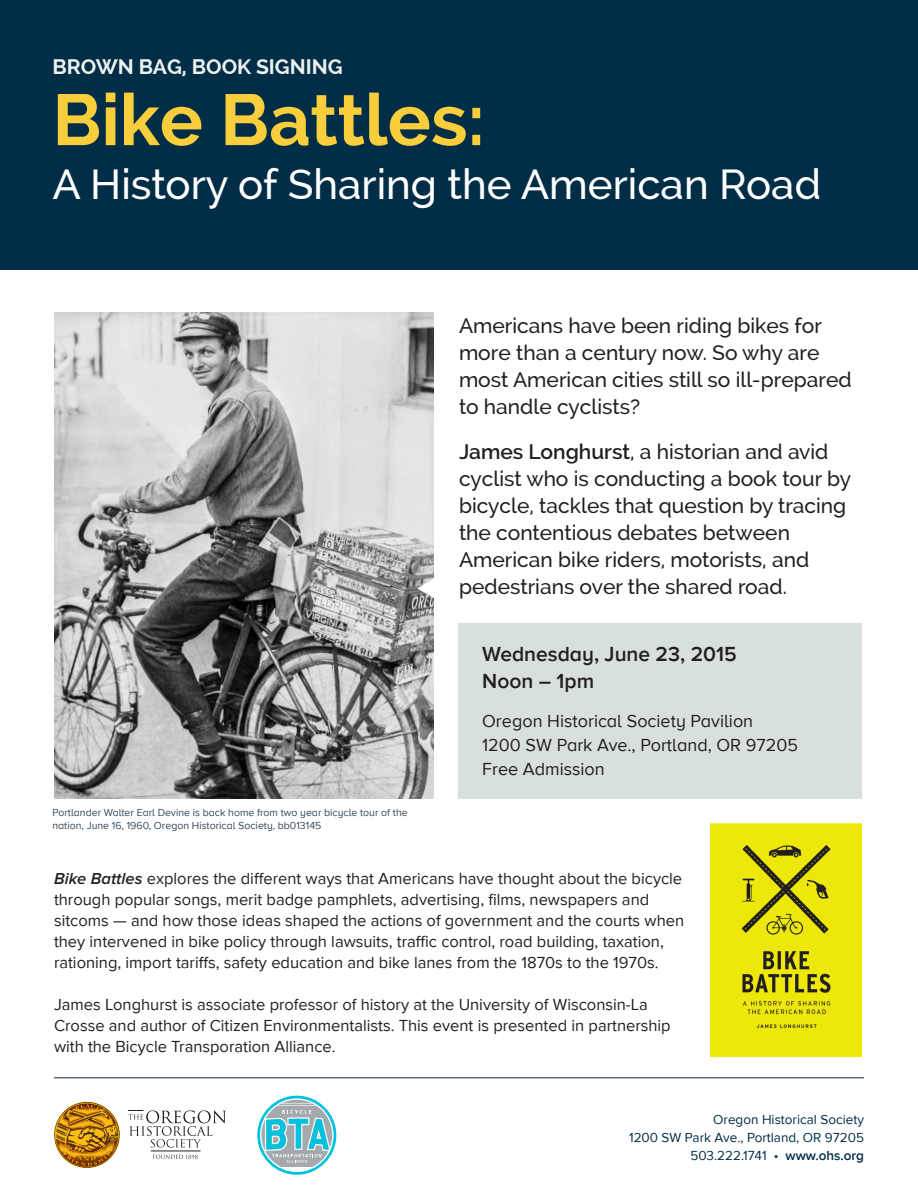
<style>
.page{position:relative;width:918px;height:1188px;background:#fff}
.page>*{position:absolute;margin:0;border:0;box-sizing:border-box;transform-origin:0 0}
.t1{font:700 72px "Raleway";color:#f8ce3c}
.t2{font:500 42px "Raleway";color:#fff}
.t3{font:500 21px/27px "Raleway";color:#231f20}
.t4{font:600 21px "Proxima Nova A";color:#231f20}
.t5{font:700 21px "Raleway";color:#edf1f1}
.t6{font:18px "Proxima Nova A";color:#231f20}
.t7{font:16.5px/21px "Proxima Nova";color:#231f20}
.t8{font:13.5px "Proxima Nova";color:#012d46}
.t9{font:10.5px/13.5px "Proxima Nova A";color:#344b5c}
.s1{font-weight:600}
.s2{font-weight:600;font-style:italic}
</style>
<div class="page">
<img style="left:711px;top:823px;width:151px;height:233px">
<hr style="left:54px;top:1077px;width:810px;height:1px;background:#012d46">
<div style="left:0;top:0;width:918px;height:270px;background:#012d46"></div>
<svg style="left:153px;top:1155px;width:45px;height:4px"></svg>
<svg style="left:128px;top:1110px;width:98px;height:38px"></svg>
<hr style="left:151px;top:1151px;width:49px;height:1px;background:#231f20">
<svg style="left:54px;top:1102px;width:66px;height:66px"></svg>
<svg style="left:257px;top:1096px;width:79px;height:79px"></svg>
<img style="left:54px;top:313px;width:379px;height:485px">
<div style="left:458px;top:623px;width:404px;height:175px;background:#d8e0de"></div>
<svg style="left:417px;top:578px;width:17px;height:20px"></svg>
<p class="t5" style="left:52px;top:54px;width:292px">BROWN BAG, BOOK SIGNING</p>
<p class="t1" style="left:52px;top:79px;width:434px">Bike Battles:</p>
<p class="t2" style="left:52px;top:160px;width:770px">A History of Sharing the American Road</p>
<p class="t3" style="left:459px;top:312px;width:394px">Americans have been riding bikes for more than a century now. So why are most American cities still so ill-prepared to handle cyclists?</p>
<p class="t3" style="left:459px;top:438px;width:394px"><span class="s1">James Longhurst</span>, a historian and avid cyclist who is conducting a book tour by bicycle, tackles that question by tracing the contentious debates between American bike riders, motorists, and pedestrians over the shared road.</p>
<p class="t9" style="left:52px;top:806px;width:357px">Portlander Walter Earl Devine is back home from two year bicycle tour of the nation, June 16, 1960, Oregon Historical Society, bb013145</p>
<p class="t4" style="left:482px;top:642px;width:256px">Wednesday, June 23, 2015</p>
<p class="t4" style="left:482px;top:669px;width:113px">Noon – 1pm</p>
<p class="t6" style="left:482px;top:711px;width:273px">Oregon Historical Society Pavilion</p>
<p class="t6" style="left:482px;top:735px;width:317px">1200 SW Park Ave., Portland, OR 97205</p>
<p class="t6" style="left:482px;top:759px;width:124px">Free Admission</p>
<p class="t7" style="left:54px;top:868px;width:632px"><span class="s2">Bike Battles</span> explores the different ways that Americans have thought about the bicycle through popular songs, merit badge pamphlets, advertising, films, newspapers and sitcoms — and how those ideas shaped the actions of government and the courts when they intervened in bike policy through lawsuits, traffic control, road building, taxation, rationing, import tariffs, safety education and bike lanes from the 1870s to the 1970s.</p>
<p class="t7" style="left:54px;top:994px;width:618px">James Longhurst is associate professor of history at the University of Wisconsin-La<br>Crosse and author of Citizen Environmentalists. This event is presented in partnership with the Bicycle Transporation Alliance.</p>
<p class="t8" style="left:713px;top:1112px;width:152px">Oregon Historical Society</p>
<p class="t8" style="left:629px;top:1130px;width:236px">1200 SW Park Ave., Portland, OR 97205</p>
<p class="t8" style="left:690px;top:1148px;width:175px">503.222.1741 • <span class="s1">www.ohs.org</span></p>
</div>
